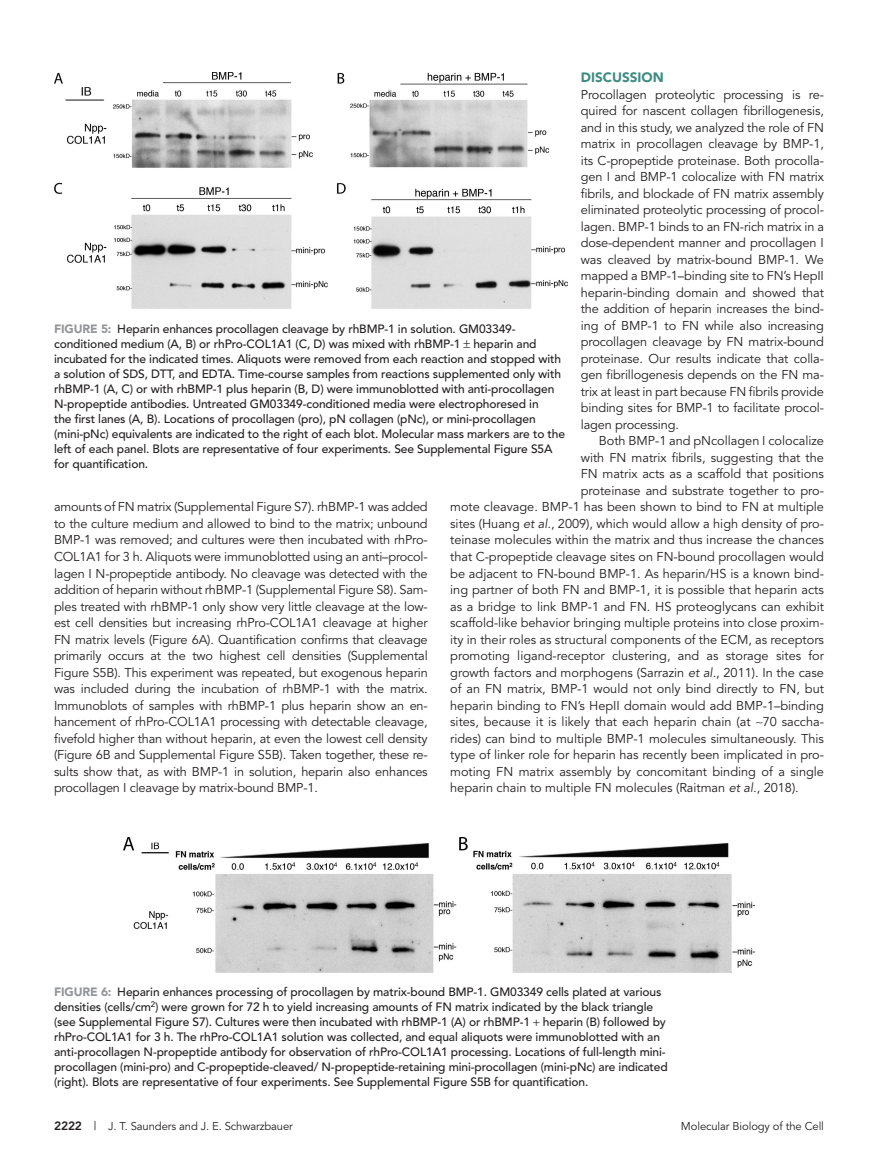
<style>
.page{position:relative;width:878px;height:1175px;background:#fff}
.page>*{position:absolute;margin:0;border:0;box-sizing:border-box;transform-origin:0 0}
.t1{font:900 13.5px "Avenir";color:#3e8c83}
.ParaFL{font:12.75px/16.5px "Avenir";letter-spacing:-.015em;color:#231f20;text-align:justify}
.Para{font:12.75px "Avenir";color:#231f20}
.FigCaption{font:500 12px/15px "Avenir";letter-spacing:-.01em;color:#231f20}
.FigCaption_35_5p{font:500 12px/15px "Avenir";letter-spacing:-.01em;color:#231f20}
.t2{font:11.25px "Avenir";letter-spacing:-.01em;color:#231f20}
.s1{font-style:italic}
.s2{font-weight:900;color:#939598}
.s3{font-weight:800;font-size:12px}
.s4{font-size:12px}
</style>
<div class="page">
<img style="left:54px;top:72px;width:513px;height:237px">
<img style="left:124px;top:837px;width:630px;height:135px">
<h1 class="t1" style="left:580px;top:69px;width:84px">DISCUSSION</h1>
<p class="ParaFL" style="left:580px;top:86px;width:245px">Procollagen proteolytic processing is re&shy;quired for nascent collagen fibrillogenesis, and in this study, we analyzed the role of FN matrix in procollagen cleavage by BMP-1, its C-propeptide proteinase. Both procolla&shy;gen I and BMP-1 colocalize with FN matrix fibrils, and blockade of FN matrix assembly eliminated proteolytic processing of procol&shy;lagen. BMP-1 binds to an FN-rich matrix in a dose-dependent manner and procollagen I was cleaved by matrix-bound BMP-1. We mapped a BMP-1–binding site to FN’s HepII heparin-binding domain and showed that the addition of heparin increases the bind&shy;ing of BMP-1 to FN while also increasing procollagen cleavage by FN matrix-bound proteinase. Our results indicate that colla&shy;gen fibrillogenesis depends on the FN ma&shy;trix at least in part because FN fibrils provide binding sites for BMP-1 to facilitate procol&shy;lagen processing.</p>
<p class="Para" style="left:598px;top:434px;width:226px">Both BMP-1 and pNcollagen I colocalize</p>
<p class="Para" style="left:580px;top:450px;width:245px">with FN matrix fibrils, suggesting that the</p>
<p class="Para" style="left:580px;top:467px;width:244px">FN matrix acts as a scaffold that positions</p>
<p class="Para" style="left:580px;top:483px;width:245px">proteinase and substrate together to pro-</p>
<p class="Para" style="left:450px;top:500px;width:375px">mote cleavage. BMP-1 has been shown to bind to FN at multiple</p>
<p class="Para" style="left:450px;top:516px;width:375px">sites (Huang <span class="s1">et al.</span>, 2009), which would allow a high density of pro-</p>
<p class="Para" style="left:450px;top:533px;width:375px">teinase molecules within the matrix and thus increase the chances</p>
<p class="Para" style="left:450px;top:549px;width:375px">that C-propeptide cleavage sites on FN-bound procollagen would</p>
<p class="Para" style="left:450px;top:566px;width:375px">be adjacent to FN-bound BMP-1. As heparin/HS is a known bind-</p>
<p class="Para" style="left:450px;top:582px;width:375px">ing partner of both FN and BMP-1, it is possible that heparin acts</p>
<p class="Para" style="left:450px;top:599px;width:375px">as a bridge to link BMP-1 and FN. HS proteoglycans can exhibit</p>
<p class="Para" style="left:450px;top:615px;width:375px">scaffold-like behavior bringing multiple proteins into close proxim-</p>
<p class="Para" style="left:450px;top:632px;width:375px">ity in their roles as structural components of the ECM, as receptors</p>
<p class="Para" style="left:450px;top:648px;width:375px">promoting ligand-receptor clustering, and as storage sites for</p>
<p class="Para" style="left:450px;top:665px;width:375px">growth factors and morphogens (Sarrazin <span class="s1">et al.</span>, 2011). In the case</p>
<p class="Para" style="left:450px;top:681px;width:375px">of an FN matrix, BMP-1 would not only bind directly to FN, but</p>
<p class="Para" style="left:450px;top:698px;width:375px">heparin binding to FN’s HepII domain would add BMP-1–binding</p>
<p class="Para" style="left:450px;top:714px;width:375px">sites, because it is likely that each heparin chain (at ∼70 saccha-</p>
<p class="Para" style="left:450px;top:731px;width:375px">rides) can bind to multiple BMP-1 molecules simultaneously. This</p>
<p class="Para" style="left:450px;top:747px;width:375px">type of linker role for heparin has recently been implicated in pro-</p>
<p class="Para" style="left:450px;top:764px;width:375px">moting FN matrix assembly by concomitant binding of a single</p>
<p class="Para" style="left:450px;top:780px;width:350px">heparin chain to multiple FN molecules (Raitman <span class="s1">et al.</span>, 2018).</p>
<p class="FigCaption" style="left:54px;top:321px;width:512px"><span class="s2">FIGURE 5:</span> Heparin enhances procollagen cleavage by rhBMP-1 in solution. GM03349- conditioned medium (A, B) or rhPro-COL1A1 (C, D) was mixed with rhBMP-1 heparin and incubated for the indicated times. Aliquots were removed from each reaction and stopped with a solution of SDS, DTT, and EDTA. Time-course samples from reactions supplemented only with rhBMP-1 (A, C) or with rhBMP-1 plus heparin (B, D) were immunoblotted with anti-procollagen N-propeptide antibodies. Untreated GM03349-conditioned media were electrophoresed in<br>the first lanes (A, B). Locations of procollagen (pro), pN collagen (pNc), or mini-procollagen (mini-pNc) equivalents are indicated to the right of each blot. Molecular mass markers are to the left of each panel. Blots are representative of four experiments. See Supplemental Figure S5A for quantification.</p>
<p class="ParaFL" style="left:54px;top:499px;width:375px">amounts of FN matrix (Supplemental Figure S7). rhBMP-1 was added to the culture medium and allowed to bind to the matrix; unbound BMP-1 was removed; and cultures were then incubated with rhPro-COL1A1 for 3 h. Aliquots were immunoblotted using an anti–procol&shy;lagen I N-propeptide antibody. No cleavage was detected with the addition of heparin without rhBMP-1 (Supplemental Figure S8). Sam&shy;ples treated with rhBMP-1 only show very little cleavage at the low&shy;est cell densities but increasing rhPro-COL1A1 cleavage at higher FN matrix levels (Figure 6A). Quantification confirms that cleavage primarily occurs at the two highest cell densities (Supplemental Figure S5B). This experiment was repeated, but exogenous heparin was included during the incubation of rhBMP-1 with the matrix.<br>Immunoblots of samples with rhBMP-1 plus heparin show an en&shy;hancement of rhPro-COL1A1 processing with detectable cleavage, fivefold higher than without heparin, at even the lowest cell density (Figure 6B and Supplemental Figure S5B). Taken together, these re&shy;sults show that, as with BMP-1 in solution, heparin also enhances procollagen I cleavage by matrix-bound BMP-1.</p>
<p class="FigCaption_35_5p" style="left:54px;top:984px;width:615px"><span class="s2">FIGURE 6:</span> Heparin enhances processing of procollagen by matrix-bound BMP-1. GM03349 cells plated at various densities (cells/cm<sup>2</sup>) were grown for 72 h to yield increasing amounts of FN matrix indicated by the black triangle (see Supplemental Figure S7). Cultures were then incubated with rhBMP-1 (A) or rhBMP-1 heparin (B) followed by rhPro-COL1A1 for 3 h. The rhPro-COL1A1 solution was collected, and equal aliquots were immunoblotted with an anti-procollagen N-propeptide antibody for observation of rhPro-COL1A1 processing. Locations of full-length mini&shy;procollagen (mini-pro) and C-propeptide-cleaved/ N-propeptide-retaining mini-procollagen (mini-pNc) are indicated (right). Blots are representative of four experiments. See Supplemental Figure S5B for quantification.</p>
<p class="t2" style="left:54px;top:1119px;width:240px"><span class="s3">2222</span> <span class="s4">|</span> J. T. Saunders and J. E. Schwarzbauer</p>
<p class="t2" style="left:681px;top:1119px;width:144px">Molecular Biology of the Cell</p>
</div>
